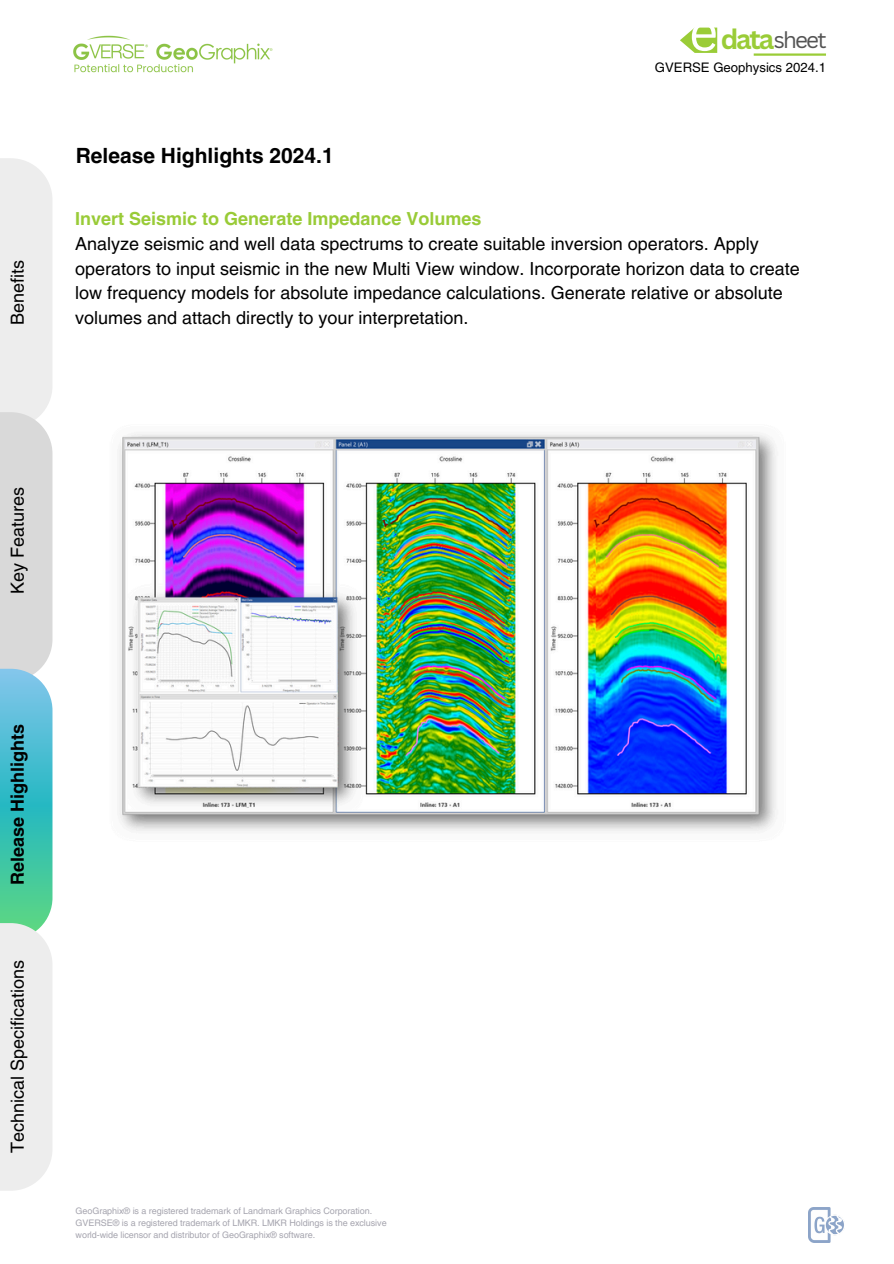
<style>
.page{position:relative;width:894px;height:1264px;background:#fff}
.page>*{position:absolute;margin:0;border:0;box-sizing:border-box;transform-origin:0 0}
.t1{font:51.15px "Canva Sans";color:#fff}
.t2{font:700 27.3px "Canva Sans";color:#9acc37}
.t3{font:22.35px "Canva Sans";letter-spacing:-.08em;color:#545454}
.t4{font:700 21px "Helvetica LT Pro";color:#000}
.t5{font:18px/24.8px "Helvetica LT Pro";color:#000}
.t6{font:700 18px "Helvetica LT Pro";color:#000}
.t7{font:13.2px "Helvetica LT Pro";color:#000}
.t8{font:9px/12px "Helvetica LT Pro";letter-spacing:-.005em;color:#a6a5af}
.s1{font-weight:700;color:#99cb37}
</style>
<div class="page">
<img style="left:119px;top:434px;width:657px;height:397px">
<div style="left:0;top:158px;width:52px;height:269px;background:#ededed"></div>
<div style="left:0;top:412px;width:52px;height:269px;background:#d9d9d9"></div>
<svg style="left:0;top:668px;width:52px;height:255px;background:#4fc4c0"></svg>
<div style="left:0;top:923px;width:52px;height:267px;background:#ededed"></div>
<img style="left:808px;top:1207px;width:35px;height:35px">
<img style="left:73px;top:35px;width:200px;height:38px">
<hr style="left:753px;top:53px;width:72px;height:3px;background:#9acc37">
<svg style="left:680px;top:28px;width:37px;height:25px"></svg>
<h5 class="t5" style="left:7px;top:325px;width:66px;rotate:-90deg">Benefits</h5>
<h5 class="t1" style="left:688px;top:-4px;width:31px">e</h5>
<p class="t2" style="left:720px;top:20px;width:55px">data</p>
<p class="t3" style="left:773px;top:24px;width:54px">sheet</p>
<h1 class="t4" style="left:76px;top:148px;width:259px">Release Highlights 2024.1</h1>
<h2 class="t7" style="left:654px;top:63px;width:172px">GVERSE Geophysics 2024.1</h2>
<p class="t5" style="left:75px;top:208px;width:726px"><span class="s1">Invert Seismic to Generate Impedance Volumes<br></span>Analyze seismic and well data spectrums to create suitable inversion operators. Apply operators to input seismic in the new Multi View window. Incorporate horizon data to create low frequency models for absolute impedance calculations. Generate relative or absolute volumes and attach directly to your interpretation.</p>
<h3 class="t5" style="left:7px;top:594px;width:108px;rotate:-90deg">Key Features</h3>
<h6 class="t6" style="left:11px;top:884px;width:162px;rotate:-90deg">Release Highlights</h6>
<h5 class="t5" style="left:7px;top:1153px;width:194px;rotate:-90deg">Technical Specifications</h5>
<h4 class="t8" style="left:76px;top:1205px;width:312px">GeoGraphix® is a registered trademark of Landmark Graphics Corporation.<br>GVERSE® is a registered trademark of LMKR. LMKR Holdings is the exclusive world-wide licensor and distributor of GeoGraphix® software.</h4>
</div>
